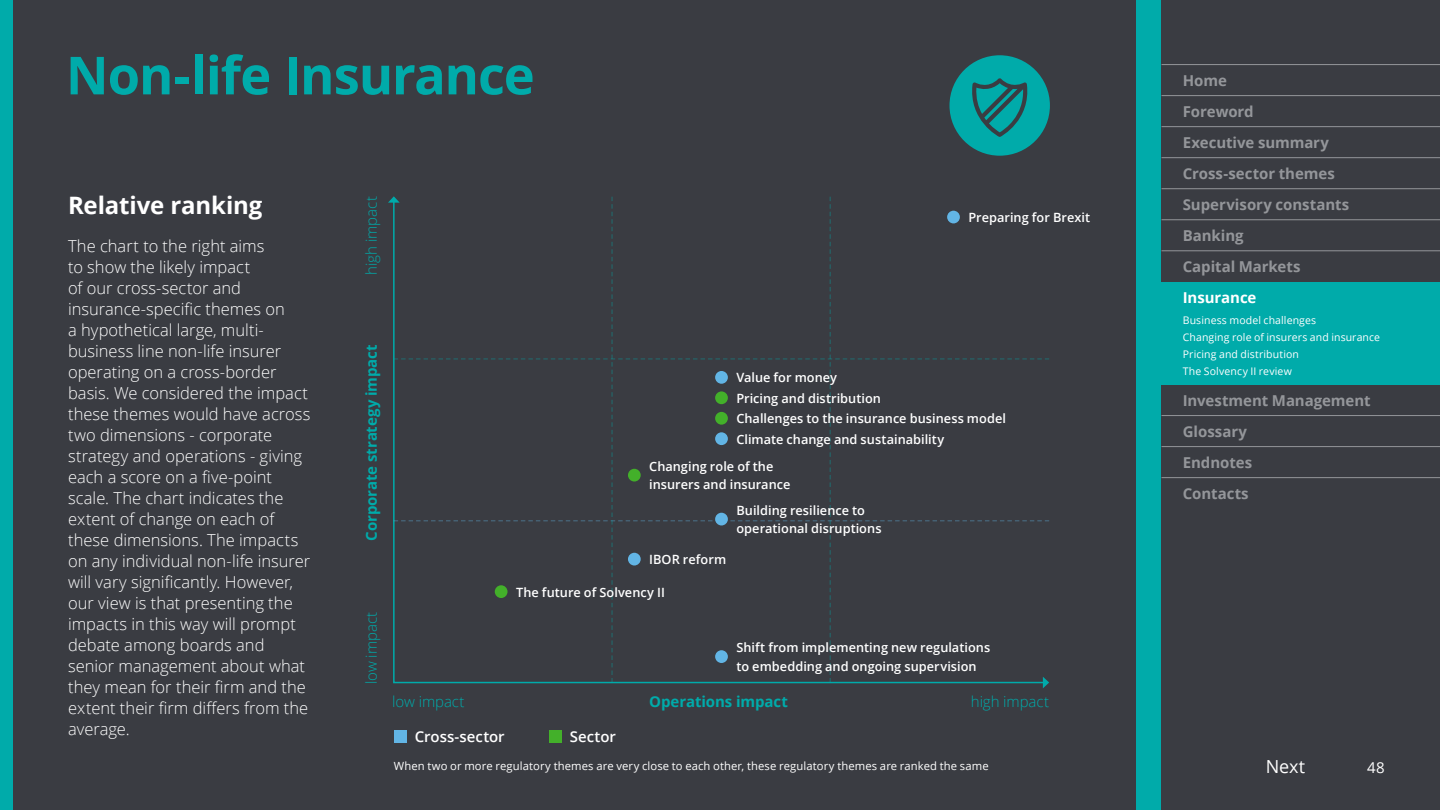
<style>
.page{position:relative;width:1440px;height:810px;background:#fff}
.page>*{position:absolute;margin:0;border:0;box-sizing:border-box;transform-origin:0 0}
.t1{font:700 52.5px "Open Sans";letter-spacing:-.02em;color:#00abaa}
.t2{font:700 24px "Open Sans";letter-spacing:-.01em;color:#fff}
.t3{font:18px "Open Sans";color:#fff}
.t4{font:300 16.5px/21px "Open Sans";color:#fff}
.t5{font:700 15px/31px "Open Sans";letter-spacing:-.005em;color:#94969a}
.t6{font:700 15px "Open Sans";letter-spacing:-.005em;color:#00abaa}
.t7{font:300 15px "Open Sans";letter-spacing:-.005em;color:#00abaa}
.t8{font:600 15px "Open Sans";color:#fff}
.t9{font:700 15px "Open Sans";letter-spacing:-.005em;color:#fff}
.t10{font:15px "Open Sans";color:#fff}
.t11{font:600 12.75px/18px "Open Sans";letter-spacing:.005em;color:#fff}
.t12{font:11.25px "Open Sans";letter-spacing:.01em;color:#fff}
.t13{font:10.5px/16.8px "Open Sans";letter-spacing:.01em;color:#fff}
</style>
<div class="page">
<div style="left:13px;top:0;width:1123px;height:810px;background:#3a3c42"></div>
<svg style="left:388px;top:196px;width:661px;height:492px"></svg>
<div style="left:1136px;top:0;width:26px;height:810px;background:#00abaa"></div>
<div style="left:1162px;top:0;width:278px;height:810px;background:#3a3c42"></div>
<div style="left:0;top:0;width:13px;height:810px;background:#00abaa"></div>
<div style="left:1162px;top:282px;width:278px;height:103px;background:#00abaa"></div>
<hr style="left:1162px;top:415px;width:278px;height:1px;background:#94969a">
<hr style="left:1162px;top:446px;width:278px;height:1px;background:#94969a">
<hr style="left:1162px;top:477px;width:278px;height:1px;background:#94969a">
<hr style="left:1162px;top:64px;width:278px;height:1px;background:#94969a">
<hr style="left:1162px;top:95px;width:278px;height:1px;background:#94969a">
<hr style="left:1162px;top:126px;width:278px;height:1px;background:#94969a">
<hr style="left:1162px;top:157px;width:278px;height:1px;background:#94969a">
<hr style="left:1162px;top:188px;width:278px;height:1px;background:#94969a">
<hr style="left:1162px;top:219px;width:278px;height:1px;background:#94969a">
<hr style="left:1162px;top:250px;width:278px;height:1px;background:#94969a">
<svg style="left:950px;top:55px;width:100px;height:101px"></svg>
<div style="left:715px;top:513px;width:13px;height:12px;background:#62b5e5;border-radius:50%"></div>
<div style="left:495px;top:585px;width:13px;height:13px;background:#43b02a;border-radius:50%"></div>
<div style="left:628px;top:469px;width:13px;height:13px;background:#43b02a;border-radius:50%"></div>
<div style="left:628px;top:553px;width:13px;height:13px;background:#62b5e5;border-radius:50%"></div>
<div style="left:715px;top:432px;width:13px;height:13px;background:#62b5e5;border-radius:50%"></div>
<div style="left:715px;top:412px;width:13px;height:13px;background:#43b02a;border-radius:50%"></div>
<div style="left:715px;top:391px;width:13px;height:13px;background:#43b02a;border-radius:50%"></div>
<div style="left:715px;top:371px;width:13px;height:13px;background:#62b5e5;border-radius:50%"></div>
<div style="left:715px;top:650px;width:13px;height:13px;background:#62b5e5;border-radius:50%"></div>
<div style="left:947px;top:211px;width:13px;height:12px;background:#62b5e5;border-radius:50%"></div>
<div style="left:394px;top:730px;width:12px;height:13px;background:#62b5e5"></div>
<div style="left:549px;top:730px;width:12px;height:13px;background:#43b02a"></div>
<h1 class="t1" style="left:66px;top:38px;width:470px">Non-life Insurance</h1>
<h2 class="t2" style="left:68px;top:188px;width:196px">Relative ranking</h2>
<p class="t4" style="left:68px;top:235px;width:244px">The chart to the right aims<br>to show the likely impact<br>of our cross-sector and insurance-specific themes on<br>a hypothetical large, multi&shy;business line non-life insurer operating on a cross-border basis. We considered the impact these themes would have across two dimensions - corporate strategy and operations - giving each a score on a five-point scale. The chart indicates the extent of change on each of these dimensions. The impacts on any individual non-life insurer will vary significantly. However, our view is that presenting the impacts in this way will prompt debate among boards and senior management about what they mean for their firm and the extent their firm differs from the average.</p>
<p class="t7" style="left:361px;top:275px;width:80px;rotate:-90deg">high impact</p>
<p class="t11" style="left:968px;top:208px;width:123px">Preparing for Brexit</p>
<p class="t6" style="left:361px;top:541px;width:198px;rotate:-90deg">Corporate strategy impact</p>
<p class="t7" style="left:361px;top:684px;width:74px;rotate:-90deg">low impact</p>
<p class="t11" style="left:736px;top:368px;width:102px">Value for money</p>
<p class="t11" style="left:736px;top:389px;width:146px">Pricing and distribution</p>
<p class="t11" style="left:736px;top:409px;width:271px">Challenges to the insurance business model</p>
<p class="t11" style="left:736px;top:430px;width:209px">Climate change and sustainability</p>
<p class="t11" style="left:649px;top:457px;width:143px">Changing role of the insurers and insurance</p>
<p class="t11" style="left:649px;top:550px;width:78px">IBOR reform</p>
<p class="t11" style="left:516px;top:583px;width:150px">The future of Solvency II</p>
<p class="t11" style="left:736px;top:501px;width:147px">Building resilience to operational disruptions</p>
<p class="t11" style="left:736px;top:639px;width:255px">Shift from implementing new regulations to embedding and ongoing supervision</p>
<p class="t7" style="left:392px;top:691px;width:74px">low impact</p>
<p class="t7" style="left:971px;top:691px;width:80px">high impact</p>
<p class="t6" style="left:649px;top:691px;width:140px">Operations impact</p>
<p class="t8" style="left:415px;top:727px;width:91px">Cross-sector</p>
<p class="t8" style="left:570px;top:727px;width:48px">Sector</p>
<p class="t12" style="left:394px;top:758px;width:597px">When two or more regulatory themes are very close to each other, these regulatory themes are ranked the same</p>
<p class="t5" style="left:1183px;top:64px;width:168px">Home<br>Foreword<br>Executive summary<br>Cross‑sector themes<br>Supervisory constants<br>Banking<br>Capital Markets</p>
<p class="t9" style="left:1183px;top:287px;width:75px">Insurance</p>
<p class="t13" style="left:1183px;top:312px;width:199px">Business model challenges<br>Changing role of insurers and insurance<br>Pricing and distribution<br>The Solvency II review</p>
<p class="t5" style="left:1183px;top:384px;width:189px">Investment Management<br>Glossary<br>Endnotes<br>Contacts</p>
<p class="t3" style="left:1266px;top:754px;width:41px">Next</p>
<p class="t10" style="left:1367px;top:757px;width:19px">48</p>
</div>
